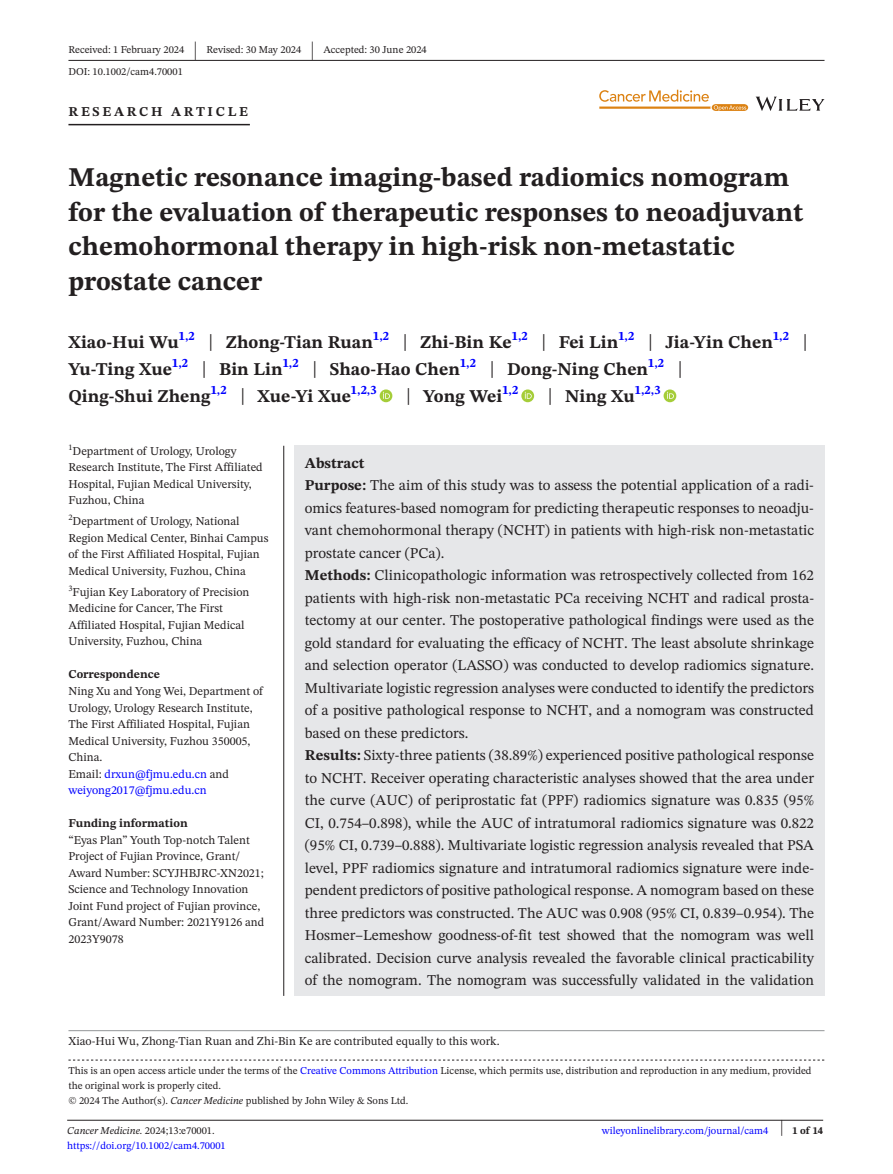
<style>
.page{position:relative;width:893px;height:1174px;background:#fff}
.page>*{position:absolute;margin:0;border:0;box-sizing:border-box;transform-origin:0 0}
.t1{font:700 27px/34.5px "STIX Two Text";color:#231f20}
.t2{font:25.65px "STIX Two Text";color:#231f20;scale:.49 1}
.t3{font:700 18px/27px "STIX Two Text";color:#231f20}
.t4{font:15px/22.5px "STIX Two Text";color:#231f20}
.t5{font:700 13.5px "STIX Two Text";letter-spacing:.2em;color:#231f20}
.t6{font:12px/16.5px "STIX Two Text";color:#231f20}
.t7{font:700 12px "STIX Two Text";color:#231f20}
.t8{font:10.5px/15px "STIX Two Text";color:#231f20}
.t9{font:10.5px "STIX Two Text";color:#00f}
.t10{font:italic 10.5px "STIX Two Text";color:#231f20}
.t11{font:700 10.5px "STIX Two Text";color:#231f20}
.s1{font-weight:400;font-size:23.4px}
.s2{color:#00f}
.s3{font-weight:700}
.s4{font-style:italic}
.s5{font-style:normal}
.s6{font-weight:400;font-size:22.2px}
</style>
<div class="page">
<hr style="left:67px;top:1119px;width:756px;height:1px;background:#231f20">
<svg style="left:756px;top:97px;width:68px;height:14px"></svg>
<svg style="left:599px;top:90px;width:149px;height:21px"></svg>
<hr style="left:68px;top:60px;width:756px;height:1px;background:#231f20">
<hr style="left:68px;top:124px;width:182px;height:1px;background:#231f20">
<div style="left:380px;top:389px;width:12px;height:13px;background:#a5cd39;border-radius:50%"></div>
<svg style="left:383px;top:392px;width:7px;height:7px"></svg>
<svg style="left:521px;top:389px;width:13px;height:13px"></svg>
<svg style="left:525px;top:392px;width:7px;height:7px"></svg>
<div style="left:664px;top:389px;width:12px;height:13px;background:#a5cd39;border-radius:50%"></div>
<svg style="left:667px;top:392px;width:7px;height:7px"></svg>
<svg style="left:68px;top:1059px;width:756px;height:1px"></svg>
<hr style="left:68px;top:1030px;width:756px;height:1px;background:#939598">
<div style="left:294px;top:446px;width:530px;height:550px;background:#e6e7e9"></div>
<hr style="left:283px;top:446px;width:1px;height:550px;background:#231f20">
<p class="t8" style="left:68px;top:42px;width:117px">Received: 1 February 2024</p>
<h2 class="t2" style="left:194px;top:32px;width:8px">|</h2>
<p class="t8" style="left:206px;top:42px;width:96px">Revised: 30 May 2024</p>
<h2 class="t2" style="left:311px;top:32px;width:8px">|</h2>
<p class="t8" style="left:323px;top:42px;width:105px">Accepted: 30 June 2024</p>
<p class="t8" style="left:68px;top:64px;width:116px">DOI: 10.1002/cam4.70001</p>
<p class="t5" style="left:68px;top:101px;width:181px">RESEARCH ARTICLE</p>
<h1 class="t1" style="left:68px;top:161px;width:737px">Magnetic resonance imaging-based radiomics nomogram for the evaluation of therapeutic responses to neoadjuvant chemohormonal therapy in high-risk non-metastatic prostate cancer</h1>
<p class="t3" style="left:68px;top:329px;width:740px">Xiao-Hui Wu<sup>1,2</sup> <span class="s1">|</span> Zhong-Tian Ruan<sup>1,2</sup> <span class="s1">|</span> Zhi-Bin Ke<sup>1,2</sup> <span class="s1">|</span> Fei Lin<sup>1,2</sup> <span class="s1">|</span> Jia-Yin Chen<sup>1,2</sup> <span class="s1">|<br></span>Yu-Ting Xue<sup>1,2</sup> <span class="s1">|</span> Bin Lin<sup>1,2</sup> <span class="s1">|</span> Shao-Hao Chen<sup>1,2</sup> <span class="s1">|</span> Dong-Ning Chen<sup>1,2</sup> <span class="s1">|<br></span>Qing-Shui Zheng<sup>1,2</sup> <span class="s1">|</span> Xue-Yi Xue<sup>1,2,3</sup></p>
<p class="t3" style="left:406px;top:383px;width:114px"><span class="s1">|</span> Yong Wei<sup>1,2</sup></p>
<p class="t3" style="left:548px;top:383px;width:114px"><span class="s1">|</span> Ning Xu<sup>1,2,3</sup></p>
<p class="t6" style="left:68px;top:442px;width:196px"><sup>1</sup>Department of Urology, Urology<br>Research Institute, The First Affiliated<br>Hospital, Fujian Medical University,<br>Fuzhou, China</p>
<p class="t6" style="left:68px;top:513px;width:202px"><sup>2</sup>Department of Urology, National Region Medical Center, Binhai Campus of the First Affiliated Hospital, Fujian Medical University, Fuzhou, China</p>
<p class="t6" style="left:68px;top:583px;width:183px"><sup>3</sup>Fujian Key Laboratory of Precision Medicine for Cancer, The First Affiliated Hospital, Fujian Medical University, Fuzhou, China</p>
<p class="t7" style="left:68px;top:666px;width:93px">Correspondence</p>
<p class="t6" style="left:68px;top:682px;width:196px">Ning Xu and Yong Wei, Department of<br>Urology, Urology Research Institute,<br>The First Affiliated Hospital, Fujian<br>Medical University, Fuzhou 350005,<br>China.<br>Email: <span class="s2">drxun@fjmu.edu.cn</span> and <span class="s2">weiyong2017@fjmu.edu.cn</span></p>
<p class="t7" style="left:68px;top:814px;width:121px">Funding information</p>
<p class="t6" style="left:68px;top:831px;width:197px">“Eyas Plan” Youth Top-notch Talent<br>Project of Fujian Province, Grant/<br>Award Number: SCYJHBJRC-XN2021;<br>Science and Technology Innovation<br>Joint Fund project of Fujian province,<br>Grant/Award Number: 2021Y9126 and<br>2023Y9078</p>
<p class="t4" style="left:305px;top:451px;width:511px"><span class="s3">Abstract<br>Purpose:</span> The aim of this study was to assess the potential application of a radi&shy;omics features-based nomogram for predicting therapeutic responses to neoadju&shy;vant chemohormonal therapy (NCHT) in patients with high-risk non-metastatic prostate cancer (PCa).<br><span class="s3">Methods:</span> Clinicopathologic information was retrospectively collected from 162 patients with high-risk non-metastatic PCa receiving NCHT and radical prosta&shy;tectomy at our center. The postoperative pathological findings were used as the gold standard for evaluating the efficacy of NCHT. The least absolute shrinkage and selection operator (LASSO) was conducted to develop radiomics signature.<br>Multivariate logistic regression analyses were conducted to identify the predictors of a positive pathological response to NCHT, and a nomogram was constructed based on these predictors.<br><span class="s3">Results:</span> Sixty-three patients (38.89%) experienced positive pathological response to NCHT. Receiver operating characteristic analyses showed that the area under the curve (AUC) of periprostatic fat (PPF) radiomics signature was 0.835 (95% CI, 0.754–0.898), while the AUC of intratumoral radiomics signature was 0.822 (95% CI, 0.739–0.888). Multivariate logistic regression analysis revealed that PSA level, PPF radiomics signature and intratumoral radiomics signature were inde&shy;pendent predictors of positive pathological response. A nomogram based on these three predictors was constructed. The AUC was 0.908 (95% CI, 0.839–0.954). The Hosmer–Lemeshow goodness-of-fit test showed that the nomogram was well calibrated. Decision curve analysis revealed the favorable clinical practicability of the nomogram. The nomogram was successfully validated in the validation</p>
<p class="t6" style="left:68px;top:1032px;width:433px">Xiao-Hui Wu, Zhong-Tian Ruan and Zhi-Bin Ke are contributed equally to this work.</p>
<p class="t8" style="left:68px;top:1063px;width:745px">This is an open access article under the terms of the <span class="s2">Creative Commons Attribution</span> License, which permits use, distribution and reproduction in any medium, provided the original work is properly cited.<br>© 2024 The Author(s). <span class="s4">Cancer Medicine</span> published by John Wiley &amp; Sons Ltd.</p>
<p class="t10" style="left:67px;top:1123px;width:149px">Cancer Medicine. <span class="s5">2024;13:e70001.</span></p>
<p class="t11" style="left:780px;top:1123px;width:45px"><span class="s6">|</span> 1 of 14</p>
<p class="t9" style="left:67px;top:1138px;width:160px">https://doi.org/10.1002/cam4.70001</p>
<p class="t9" style="left:602px;top:1123px;width:168px">wileyonlinelibrary.com/journal/cam4</p>
</div>
